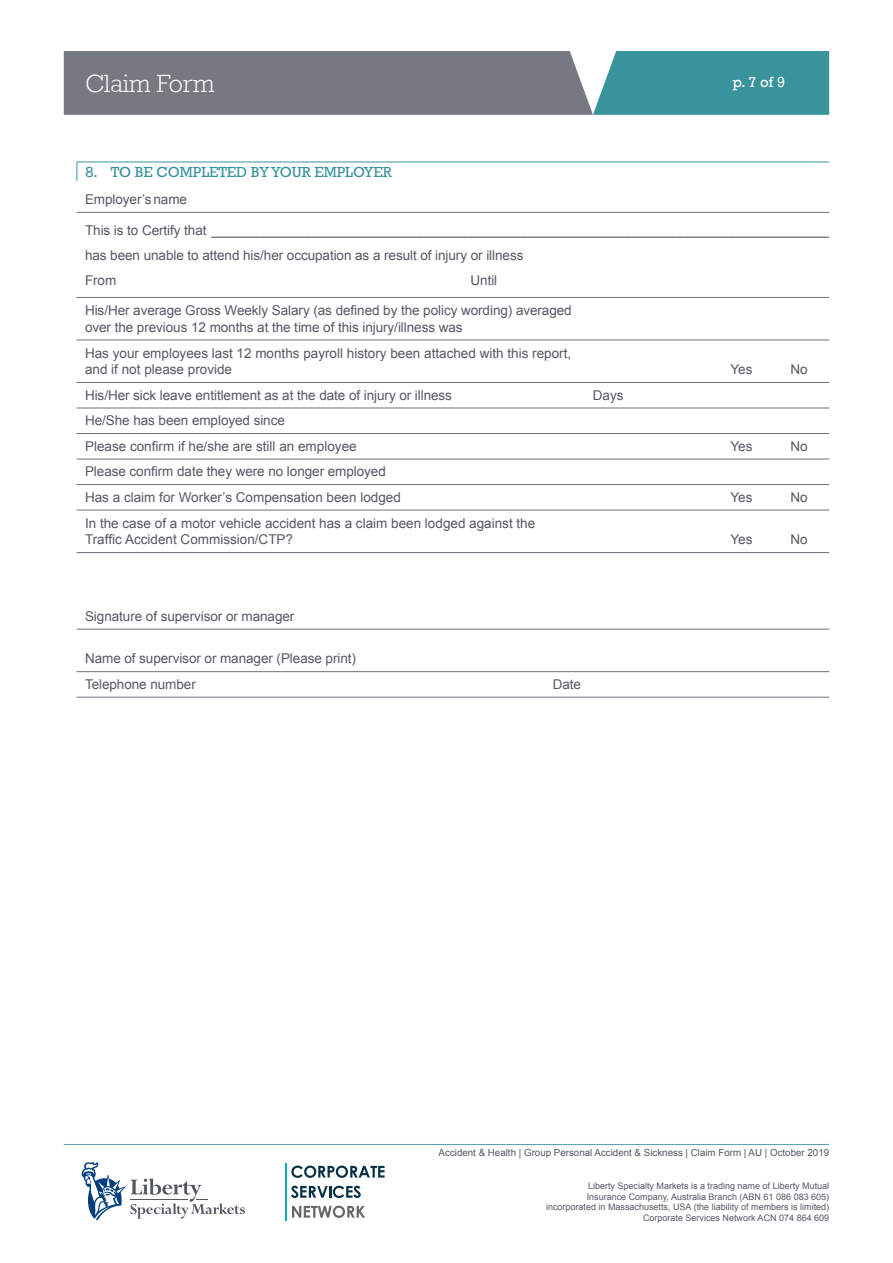
<style>
.page{position:relative;width:893px;height:1263px;background:#fff}
.page>*{position:absolute;margin:0;border:0;box-sizing:border-box;transform-origin:0 0}
.t1{font:300 25.5px "Rockwell Std";letter-spacing:-.005em;color:#fff}
.t2{font:15px "Rockwell";letter-spacing:-.005em;color:#38939b}
.t3{font:15px "Rockwell";color:#fff}
.t4{font:13.5px/16.5px "Arial";letter-spacing:-.005em;color:#545861}
.t5{font:9.75px "Arial";color:#545861}
.t6{font:9px/10.5px "Arial";color:#545861;text-align:right}
</style>
<div class="page">
<svg style="left:64px;top:51px;width:765px;height:64px;background:#68858c"></svg>
<hr style="left:64px;top:1144px;width:765px;height:1px;background:#5fa4ac">
<svg style="left:82px;top:1162px;width:163px;height:58px"></svg>
<svg style="left:291px;top:1165px;width:94px;height:13px"></svg>
<svg style="left:291px;top:1186px;width:70px;height:12px"></svg>
<svg style="left:292px;top:1205px;width:73px;height:13px"></svg>
<hr style="left:285px;top:1163px;width:2px;height:57px;background:#00aebb">
<hr style="left:77px;top:162px;width:752px;height:1px;background:#38939b">
<svg style="left:77px;top:162px;width:1px;height:19px"></svg>
<hr style="left:77px;top:212px;width:752px;height:1px;background:#6e717a">
<hr style="left:77px;top:297px;width:752px;height:1px;background:#6e717a">
<hr style="left:77px;top:340px;width:752px;height:1px;background:#6e717a">
<hr style="left:77px;top:382px;width:752px;height:1px;background:#6e717a">
<hr style="left:77px;top:408px;width:752px;height:1px;background:#6e717a">
<hr style="left:77px;top:433px;width:752px;height:1px;background:#6e717a">
<hr style="left:77px;top:459px;width:752px;height:1px;background:#6e717a">
<hr style="left:77px;top:484px;width:752px;height:1px;background:#6e717a">
<hr style="left:77px;top:697px;width:752px;height:1px;background:#6e717a">
<hr style="left:77px;top:510px;width:752px;height:1px;background:#6e717a">
<hr style="left:77px;top:552px;width:752px;height:1px;background:#6e717a">
<hr style="left:77px;top:629px;width:752px;height:1px;background:#6e717a">
<hr style="left:77px;top:671px;width:752px;height:1px;background:#6e717a">
<h1 class="t1" style="left:85px;top:69px;width:131px">Claim Form</h1>
<p class="t3" style="left:733px;top:73px;width:54px">p. 7 of 9</p>
<p class="t2" style="left:85px;top:163px;width:308px">8. TO BE COMPLETED BY YOUR EMPLOYER</p>
<p class="t4" style="left:85px;top:191px;width:103px">Employer’s name</p>
<p class="t4" style="left:85px;top:218px;width:745px;line-height:25px">This is to Certify that ___________________________________________________________________________________ has been unable to attend his/her occupation as a result of injury or illness<br>From</p>
<p class="t4" style="left:471px;top:272px;width:28px">Until</p>
<p class="t4" style="left:85px;top:302px;width:488px">His/Her average Gross Weekly Salary (as defined by the policy wording) averaged over the previous 12 months at the time of this injury/illness was</p>
<p class="t4" style="left:85px;top:345px;width:488px">Has your employees last 12 months payroll history been attached with this report, and if not please provide</p>
<p class="t4" style="left:730px;top:361px;width:24px">Yes</p>
<p class="t4" style="left:790px;top:361px;width:19px">No</p>
<p class="t4" style="left:85px;top:387px;width:368px">His/Her sick leave entitlement as at the date of injury or illness</p>
<p class="t4" style="left:593px;top:387px;width:32px">Days</p>
<p class="t4" style="left:85px;top:408px;width:273px;line-height:25.5px">He/She has been employed since<br>Please confirm if he/she are still an employee</p>
<p class="t4" style="left:85px;top:459px;width:317px;line-height:25.5px">Please confirm date they were no longer employed<br>Has a claim for Worker’s Compensation been lodged</p>
<p class="t4" style="left:85px;top:515px;width:452px">In the case of a motor vehicle accident has a claim been lodged against the<br>Traffic Accident Commission/CTP?</p>
<p class="t4" style="left:85px;top:608px;width:211px">Signature of supervisor or manager</p>
<p class="t4" style="left:85px;top:646px;width:272px;line-height:25.7px">Name of supervisor or manager (Please print)<br>Telephone number</p>
<p class="t4" style="left:553px;top:676px;width:30px">Date</p>
<p class="t4" style="left:730px;top:438px;width:24px">Yes</p>
<p class="t4" style="left:790px;top:438px;width:19px">No</p>
<p class="t4" style="left:730px;top:489px;width:24px">Yes</p>
<p class="t4" style="left:790px;top:489px;width:19px">No</p>
<p class="t4" style="left:730px;top:532px;width:24px">Yes</p>
<p class="t4" style="left:790px;top:532px;width:19px">No</p>
<p class="t5" style="left:439px;top:1146px;width:392px">Accident &amp; Health | Group Personal Accident &amp; Sickness | Claim Form | AU | October 2019</p>
<p class="t6" style="left:546px;top:1181px;width:285px">Liberty Specialty Markets is a trading name of Liberty Mutual<br>Insurance Company, Australia Branch (ABN 61 086 083 605) incorporated in Massachusetts, USA (the liability of members is limited)<br>Corporate Services Network ACN 074 864 609</p>
</div>
